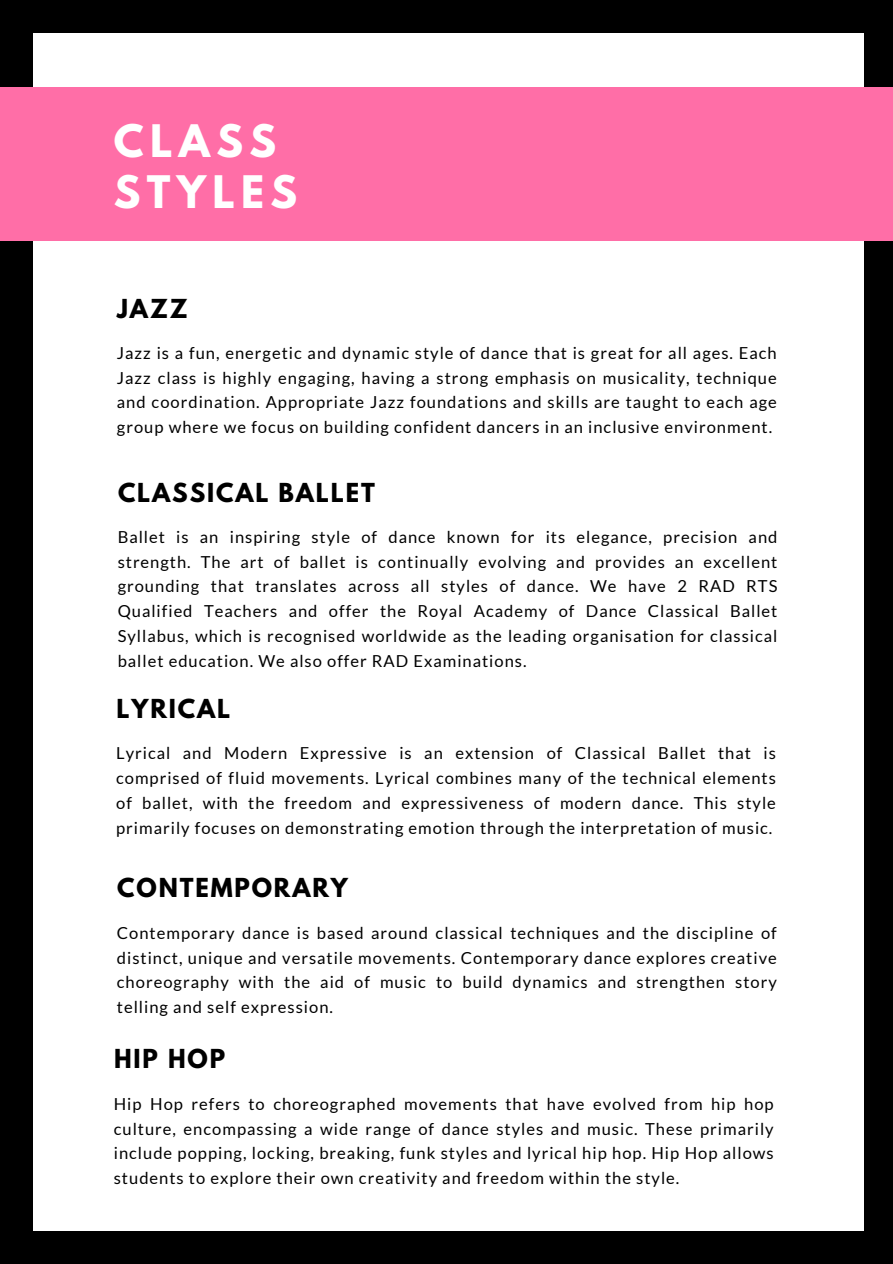
<style>
.page{position:relative;width:893px;height:1264px;background:#fff}
.page>*{position:absolute;margin:0;border:0;box-sizing:border-box;transform-origin:0 0}
.t1{font:700 39.75px/50.7px "League Spartan";letter-spacing:.16em;color:#fff}
.t2{font:700 23.1px "League Spartan";letter-spacing:.08em;color:#000}
.t3{font:16.5px/24.8px "Lato";letter-spacing:.06em;color:#000;text-align:justify}
</style>
<div class="page">
<div style="left:0;top:0;width:892px;height:1263px;background:#000"></div>
<div style="left:34px;top:33px;width:829px;height:1197px;background:#fff"></div>
<div style="left:0;top:87px;width:892px;height:153px;background:#ff6ea7"></div>
<p class="t1" style="left:114px;top:121px;width:185px">CLASS<br>STYLES</p>
<p class="t2" style="left:117px;top:297px;width:72px">JAZZ</p>
<h2 class="t3" style="left:117px;top:340px;width:661px">Jazz is a fun, energetic and dynamic style of dance that is great for all ages. Each Jazz class is highly engaging, having a strong emphasis on musicality, technique and coordination. Appropriate Jazz foundations and skills are taught to each age group where we focus on building confident dancers in an inclusive environment.</h2>
<p class="t2" style="left:118px;top:481px;width:258px">CLASSICAL BALLET</p>
<h2 class="t3" style="left:118px;top:524px;width:661px">Ballet is an inspiring style of dance known for its elegance, precision and strength. The art of ballet is continually evolving and provides an excellent grounding that translates across all styles of dance. We have 2 RAD RTS Qualified Teachers and offer the Royal Academy of Dance Classical Ballet Syllabus, which is recognised worldwide as the leading organisation for classical ballet education. We also offer RAD Examinations.</h2>
<h2 class="t2" style="left:116px;top:697px;width:115px">LYRICAL</h2>
<p class="t3" style="left:116px;top:740px;width:661px">Lyrical and Modern Expressive is an extension of Classical Ballet that is comprised of fluid movements. Lyrical combines many of the technical elements of ballet, with the freedom and expressiveness of modern dance. This style primarily focuses on demonstrating emotion through the interpretation of music.</p>
<p class="t2" style="left:117px;top:876px;width:232px">CONTEMPORARY</p>
<h2 class="t3" style="left:117px;top:920px;width:661px">Contemporary dance is based around classical techniques and the discipline of distinct, unique and versatile movements. Contemporary dance explores creative choreography with the aid of music to build dynamics and strengthen story telling and self expression.</h2>
<h1 class="t2" style="left:114px;top:1047px;width:113px">HIP HOP</h1>
<p class="t3" style="left:114px;top:1091px;width:661px">Hip Hop refers to choreographed movements that have evolved from hip hop culture, encompassing a wide range of dance styles and music. These primarily include popping, locking, breaking, funk styles and lyrical hip hop. Hip Hop allows students to explore their own creativity and freedom within the style.</p>
</div>
